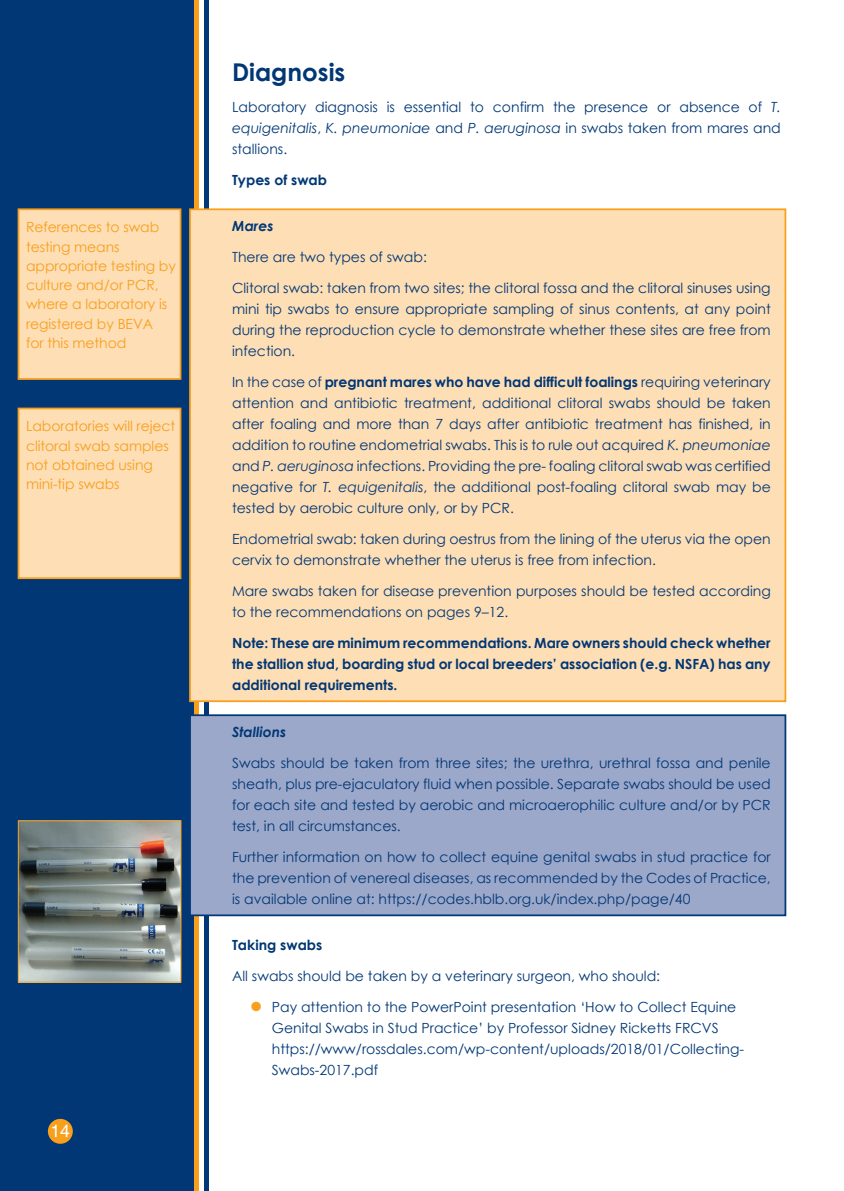
<style>
.page{position:relative;width:844px;height:1191px;background:#fff}
.page>*{position:absolute;margin:0;border:0;box-sizing:border-box;transform-origin:0 0}
.Content_Heading{font:700 24.5px "Century Gothic";color:#013775}
.t1{font:17.5px "Helvetica LT Std";color:#fff}
.Body{font:14px/21px "Century Gothic";color:#013775;text-align:justify}
.t2{font:14px/19.2px "Century Gothic";letter-spacing:-.005em;color:#f89f1c}
.Body-2{font:700 14px/21px "Century Gothic";color:#013775;text-align:justify}
.Body-3{font:italic 700 14px "Century Gothic";color:#013775}
.s1{font-style:italic}
.s2{font-weight:700}
.s3{font-weight:700;font-size:31.5px;color:#f89f1c}
</style>
<div class="page">
<div style="left:0;top:0;width:194px;height:1191px;background:#013775"></div>
<div style="left:203px;top:0;width:5px;height:1191px;background:#013775"></div>
<div style="left:193px;top:0;width:5px;height:1191px;background:#f89f1c"></div>
<div style="left:18px;top:208px;width:163px;height:172px;background:#fedeb5;border:2px solid #f89f1c"></div>
<div style="left:18px;top:407px;width:163px;height:172px;background:#fedeb5;border:2px solid #f89f1c"></div>
<img style="left:20px;top:822px;width:159px;height:158px">
<div style="left:18px;top:820px;width:163px;height:162px;border:1px solid #f89f1c"></div>
<div style="left:48px;top:1118px;width:25px;height:25px;background:#f89f1c;border-radius:50%"></div>
<div style="left:189px;top:208px;width:597px;height:494px;background:#fedeb5;border:2px solid #f89f1c"></div>
<div style="left:189px;top:714px;width:597px;height:202px;background:#9ca8c9;border:2px solid #013775"></div>
<p class="t2" style="left:26px;top:217px;width:151px">References to swab testing means appropriate testing by culture and/or PCR, where a laboratory is registered by BEVA<br>for this method</p>
<p class="t2" style="left:26px;top:416px;width:151px">Laboratories will reject clitoral swab samples not obtained using mini-tip swabs</p>
<p class="t1" style="left:50px;top:1120px;width:21px">14</p>
<p class="Content_Heading" style="left:232px;top:54px;width:115px">Diagnosis</p>
<p class="Body" style="left:232px;top:97px;width:550px">Laboratory diagnosis is essential to confirm the presence or absence of <span class="s1">T. equigenitalis</span>, <span class="s1">K. pneumoniae</span> and <span class="s1">P. aeruginosa</span> in swabs taken from mares and stallions.</p>
<p class="Body-2" style="left:232px;top:169px;width:96px">Types of swab</p>
<p class="Body-3" style="left:232px;top:215px;width:43px">Mares</p>
<p class="Body" style="left:232px;top:246px;width:196px">There are two types of swab:</p>
<p class="Body" style="left:232px;top:277px;width:540px">Clitoral swab: taken from two sites; the clitoral fossa and the clitoral sinuses using mini tip swabs to ensure appropriate sampling of sinus contents, at any point during the reproduction cycle to demonstrate whether these sites are free from infection.</p>
<p class="Body" style="left:232px;top:371px;width:540px">In the case of <span class="s2">pregnant mares who have had difficult foalings</span> requiring veterinary attention and antibiotic treatment, additional clitoral swabs should be taken after foaling and more than 7 days after antibiotic treatment has finished, in addition to routine endometrial swabs. This is to rule out acquired <span class="s1">K. pneumoniae </span>and <span class="s1">P. aeruginosa</span> infections. Providing the pre- foaling clitoral swab was certified negative for <span class="s1">T. equigenitalis</span>, the additional post-foaling clitoral swab may be tested by aerobic culture only, or by PCR.</p>
<p class="Body" style="left:232px;top:528px;width:540px">Endometrial swab: taken during oestrus from the lining of the uterus via the open cervix to demonstrate whether the uterus is free from infection.</p>
<p class="Body" style="left:232px;top:580px;width:540px">Mare swabs taken for disease prevention purposes should be tested according to the recommendations on pages 9–12.</p>
<p class="Body-2" style="left:232px;top:631px;width:540px">Note: These are minimum recommendations. Mare owners should check whether the stallion stud, boarding stud or local breeders’ association (e.g. NSFA) has any additional requirements.</p>
<p class="Body-3" style="left:232px;top:721px;width:56px">Stallions</p>
<p class="Body" style="left:232px;top:752px;width:540px">Swabs should be taken from three sites; the urethra, urethral fossa and penile sheath, plus pre-ejaculatory fluid when possible. Separate swabs should be used for each site and tested by aerobic and microaerophilic culture and/or by PCR test, in all circumstances.</p>
<p class="Body" style="left:232px;top:846px;width:540px">Further information on how to collect equine genital swabs in stud practice for the prevention of venereal diseases, as recommended by the Codes of Practice, is available online at: https://codes.hblb.org.uk/index.php/page/40</p>
<p class="Body-2" style="left:232px;top:934px;width:92px">Taking swabs</p>
<p class="Body" style="left:232px;top:965px;width:429px">All swabs should be taken by a veterinary surgeon, who should:</p>
<p class="Body" style="left:272px;top:996px;width:474px;text-align:left;text-indent:-25px"><span class="s3">•</span> Pay attention to the PowerPoint presentation ‘How to Collect Equine Genital Swabs in Stud Practice’ by Professor Sidney Ricketts FRCVS https://www/rossdales.com/wp-content/uploads/2018/01/Collecting-Swabs-2017.pdf</p>
</div>
